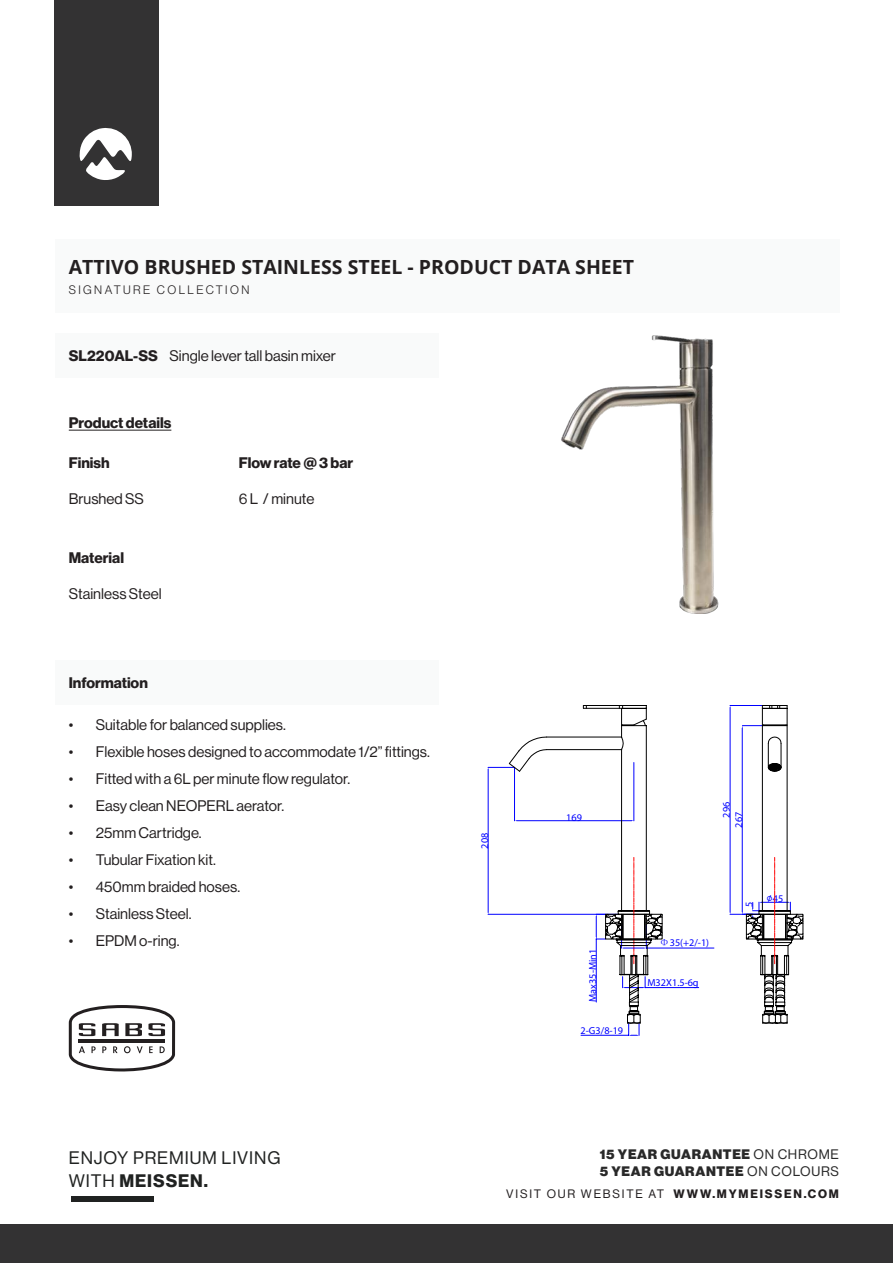
<style>
.page{position:relative;width:893px;height:1263px;background:#fff}
.page>*{position:absolute;margin:0;border:0;box-sizing:border-box;transform-origin:0 0}
.t1{font:700 19.5px "Open Sans";color:#231f20}
.t2{font:17.7px/22.8px "N Haas Grotesk DS Pro 55 Rg";letter-spacing:.05em;color:#202221}
.t3{font:15px "N Haas Grotesk DS Pro 55 Rg";color:#231f20}
.t4{font:15px "N Haas Grotesk DS Pro 75 Bd";color:#231f20}
.body_text{font:13.5px "N Haas Grotesk DS Pro 95 Blk";letter-spacing:.05em;color:#292929}
.body_text-2{font:12px "N Haas Grotesk DS Pro 55 Rg";letter-spacing:.15em;color:#231f20}
.t5{font:12px "N Haas Grotesk DS Pro 45 Lt";letter-spacing:.2em;color:#231f20}
.t6{font:10.2px "Myriad Pro";color:#00f}
.s1{font-family:"N Haas Grotesk DS Pro 75 Bd"}
.s2{font-family:"Sim Sun";font-size:9.9px}
.s3{font-family:"ISOCPEUR";font-size:10.95px}
.s4{font-family:"N Haas Grotesk DS Pro 55 Rg"}
</style>
<div class="page">
<div style="left:55px;top:333px;width:384px;height:44px;background:#f9fafa"></div>
<div style="left:54px;top:0;width:104px;height:205px;background:#333233"></div>
<svg style="left:80px;top:128px;width:52px;height:52px"></svg>
<div style="left:72px;top:1196px;width:82px;height:5px;background:#202221"></div>
<div style="left:0;top:1224px;width:893px;height:39px;background:#333233"></div>
<div style="left:55px;top:239px;width:785px;height:74px;background:#f9fafa"></div>
<div style="left:55px;top:660px;width:384px;height:44px;background:#f9fafa"></div>
<hr style="left:69px;top:430px;width:102px;height:1px;background:#231f20">
<img style="left:561px;top:335px;width:158px;height:278px">
<hr style="left:488px;top:914px;width:130px;height:1px;background:#00f">
<hr style="left:488px;top:769px;width:1px;height:143px;background:#00f">
<svg style="left:488px;top:767px;width:21px;height:2px"></svg>
<svg style="left:509px;top:705px;width:279px;height:209px"></svg>
<svg style="left:519px;top:737px;width:28px;height:21px"></svg>
<svg style="left:621px;top:705px;width:167px;height:108px"></svg>
<svg style="left:730px;top:857px;width:73px;height:167px"></svg>
<hr style="left:645px;top:987px;width:54px;height:1px;background:#00f">
<hr style="left:646px;top:948px;width:68px;height:1px;background:#00f">
<hr style="left:581px;top:1035px;width:48px;height:1px;background:#00f">
<svg style="left:596px;top:857px;width:66px;height:179px"></svg>
<svg style="left:69px;top:1005px;width:106px;height:67px"></svg>
<p class="t1" style="left:69px;top:253px;width:567px">ATTIVO BRUSHED STAINLESS STEEL - PRODUCT DATA SHEET</p>
<p class="t5" style="left:69px;top:283px;width:182px">SIGNATURE COLLECTION</p>
<p class="t4" style="left:69px;top:347px;width:91px">SL220AL-SS</p>
<p class="t3" style="left:170px;top:347px;width:168px">Single lever tall basin mixer</p>
<p class="t4" style="left:69px;top:414px;width:104px">Product details</p>
<p class="t4" style="left:69px;top:454px;width:42px">Finish</p>
<p class="t3" style="left:69px;top:491px;width:77px">Brushed SS</p>
<p class="t4" style="left:69px;top:549px;width:57px">Material</p>
<p class="t3" style="left:69px;top:585px;width:94px">Stainless Steel</p>
<p class="t4" style="left:69px;top:674px;width:81px">Information</p>
<p class="t4" style="left:239px;top:454px;width:116px">Flow rate @ 3 bar</p>
<p class="t3" style="left:239px;top:491px;width:77px">6 L / minute</p>
<p class="t3" style="left:69px;top:716px;width:219px">• Suitable for balanced supplies.</p>
<p class="t3" style="left:69px;top:743px;width:363px">• Flexible hoses designed to accommodate 1/2” fittings.</p>
<p class="t3" style="left:69px;top:770px;width:283px">• Fitted with a 6L per minute flow regulator.</p>
<p class="t3" style="left:69px;top:797px;width:217px">• Easy clean NEOPERL aerator.</p>
<p class="t3" style="left:69px;top:824px;width:134px">• 25mm Cartridge.</p>
<p class="t3" style="left:69px;top:851px;width:149px">• Tubular Fixation kit.</p>
<p class="t3" style="left:69px;top:878px;width:173px">• 450mm braided hoses.</p>
<p class="t3" style="left:69px;top:905px;width:124px">• Stainless Steel.</p>
<p class="t3" style="left:69px;top:932px;width:112px">• EPDM o-ring.</p>
<p class="t2" style="left:69px;top:1146px;width:213px">ENJOY PREMIUM LIVING<br>WITH <span class="s1">MEISSEN.</span></p>
<p class="t6" style="left:478px;top:848px;width:17px;rotate:-90deg">208</p>
<p class="t6" style="left:566px;top:811px;width:17px">169</p>
<p class="t6" style="left:720px;top:817px;width:17px;rotate:-90deg">296</p>
<p class="t6" style="left:732px;top:828px;width:17px;rotate:-90deg">267</p>
<p class="t6" style="left:586px;top:1002px;width:55px;rotate:-90deg">Max35-Min1</p>
<p class="t6" style="left:581px;top:1024px;width:44px">2-G3/8-19</p>
<p class="t6" style="left:660px;top:937px;width:51px"><span class="s2">Φ</span>35(+2/-1)</p>
<p class="t6" style="left:647px;top:976px;width:53px">M32X1.5-6g</p>
<p class="t6" style="left:743px;top:907px;width:7px;rotate:-90deg">5</p>
<p class="t6" style="left:766px;top:892px;width:18px"><span class="s3">∅</span>45</p>
<p class="body_text" style="left:600px;top:1146px;width:241px">15 YEAR GUARANTEE <span class="s4">ON CHROME</span></p>
<p class="body_text" style="left:600px;top:1163px;width:241px">5 YEAR GUARANTEE <span class="s4">ON COLOURS</span></p>
<p class="body_text-2" style="left:506px;top:1187px;width:334px">VISIT OUR WEBSITE AT <span class="s1">WWW.MYMEISSEN.COM</span></p>
</div>
